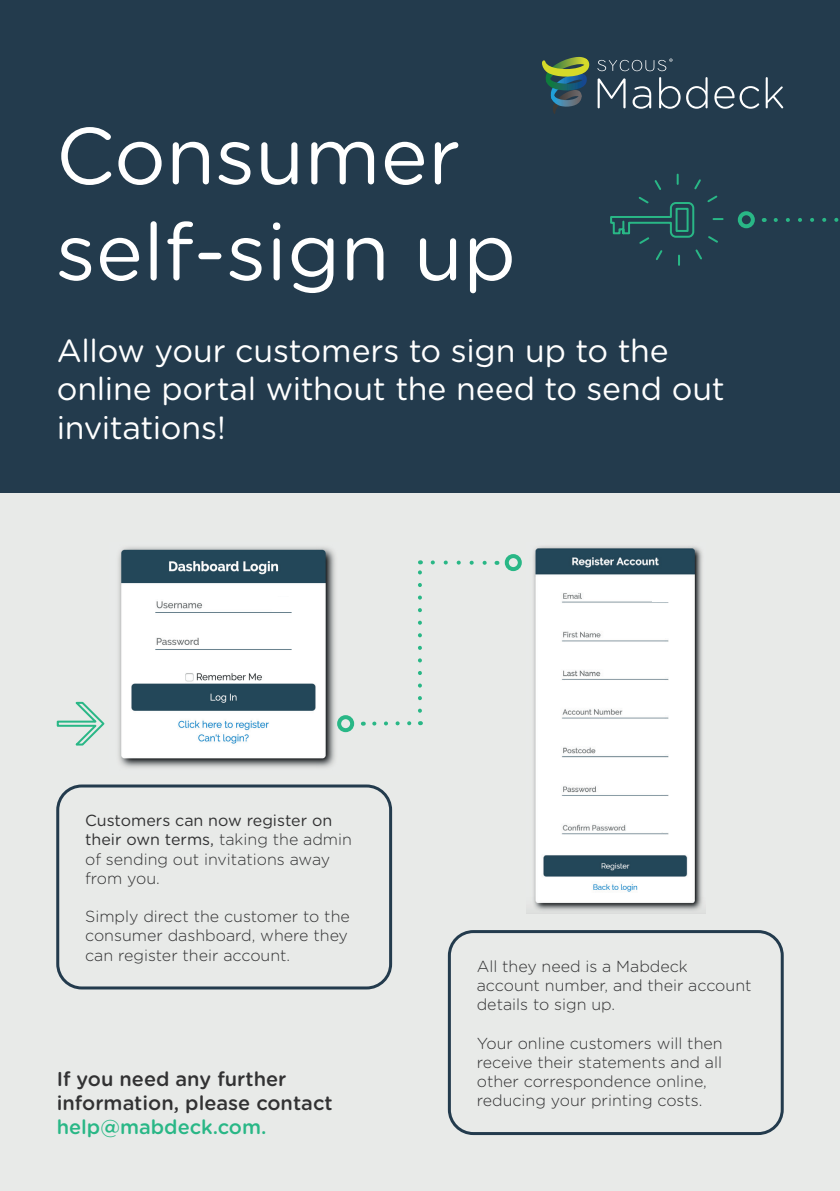
<style>
.page{position:relative;width:840px;height:1191px;background:#fff}
.page>*{position:absolute;margin:0;border:0;box-sizing:border-box;transform-origin:0 0}
.t1{font:80px/96px "Gotham Rounded";color:#fff}
.t2{font:32px/38.4px "Gotham Rounded";letter-spacing:-.005em;color:#fff}
.t3{font:500 20px/24px "Gotham Rounded";color:#323233}
.t4{font:500 20px "Gotham Rounded";color:#29b786}
.t5{font:300 16px/19.2px "Gotham Rounded";color:#323233}
.s1{font-weight:400}
</style>
<div class="page">
<div style="left:0;top:432px;width:839px;height:759px;background:#e8eae8"></div>
<div style="left:0;top:0;width:839px;height:492px;background:#233b4d"></div>
<svg style="left:597px;top:78px;width:28px;height:30px"></svg>
<svg style="left:632px;top:86px;width:18px;height:23px"></svg>
<svg style="left:659px;top:77px;width:48px;height:32px"></svg>
<svg style="left:714px;top:86px;width:44px;height:23px"></svg>
<svg style="left:765px;top:77px;width:17px;height:31px"></svg>
<svg style="left:542px;top:57px;width:47px;height:57px"></svg>
<svg style="left:597px;top:58px;width:75px;height:13px"></svg>
<div style="left:504px;top:554px;width:17px;height:17px;border:4px solid #29b786;border-radius:50%"></div>
<div style="left:56px;top:784px;width:336px;height:205px;border:3px solid #233b4d;border-radius:24px"></div>
<div style="left:447px;top:930px;width:336px;height:205px;border:3px solid #233b4d;border-radius:24px"></div>
<svg style="left:56px;top:701px;width:49px;height:45px"></svg>
<div style="left:737px;top:211px;width:17px;height:17px;border:4px solid #29b786;border-radius:50%"></div>
<svg style="left:775px;top:217px;width:65px;height:5px"></svg>
<svg style="left:610px;top:173px;width:114px;height:93px"></svg>
<img style="left:533px;top:546px;width:170px;height:367px">
<div style="left:652px;top:591px;width:21px;height:10px;background:#fff"></div>
<div style="left:652px;top:783px;width:21px;height:10px;background:#fff"></div>
<div style="left:651px;top:821px;width:21px;height:11px;background:#fff"></div>
<img style="left:118px;top:547px;width:221px;height:221px">
<div style="left:271px;top:633px;width:28px;height:14px;background:#fff"></div>
<div style="left:272px;top:597px;width:28px;height:14px;background:#fff"></div>
<svg style="left:432px;top:560px;width:55px;height:5px"></svg>
<svg style="left:374px;top:721px;width:46px;height:4px"></svg>
<svg style="left:418px;top:560px;width:3px;height:151px"></svg>
<div style="left:337px;top:715px;width:17px;height:17px;border:4px solid #29b786;border-radius:50%"></div>
<h1 class="t1" style="left:56px;top:104px;width:461px">Consumer self-sign up</h1>
<h2 class="t2" style="left:57px;top:330px;width:669px">Allow your customers to sign up to the online portal without the need to send out invitations!</h2>
<p class="t5" style="left:85px;top:810px;width:268px"><span class="s1">Customers can now register on their own terms,</span> taking the admin of sending out invitations away from you.</p>
<p class="t5" style="left:85px;top:906px;width:266px;text-align:justify">Simply direct the customer to the consumer dashboard, where they can register their account.</p>
<p class="t3" style="left:57px;top:1066px;width:277px">If you need any further information, please contact</p>
<p class="t4" style="left:57px;top:1112px;width:211px">help@mabdeck.com.</p>
<p class="t5" style="left:476px;top:955px;width:276px">All they need is a Mabdeck account number, and their account details to sign up.</p>
<p class="t5" style="left:476px;top:1032px;width:247px">Your online customers will then receive their statements and all other correspondence online, reducing your printing costs.</p>
</div>
